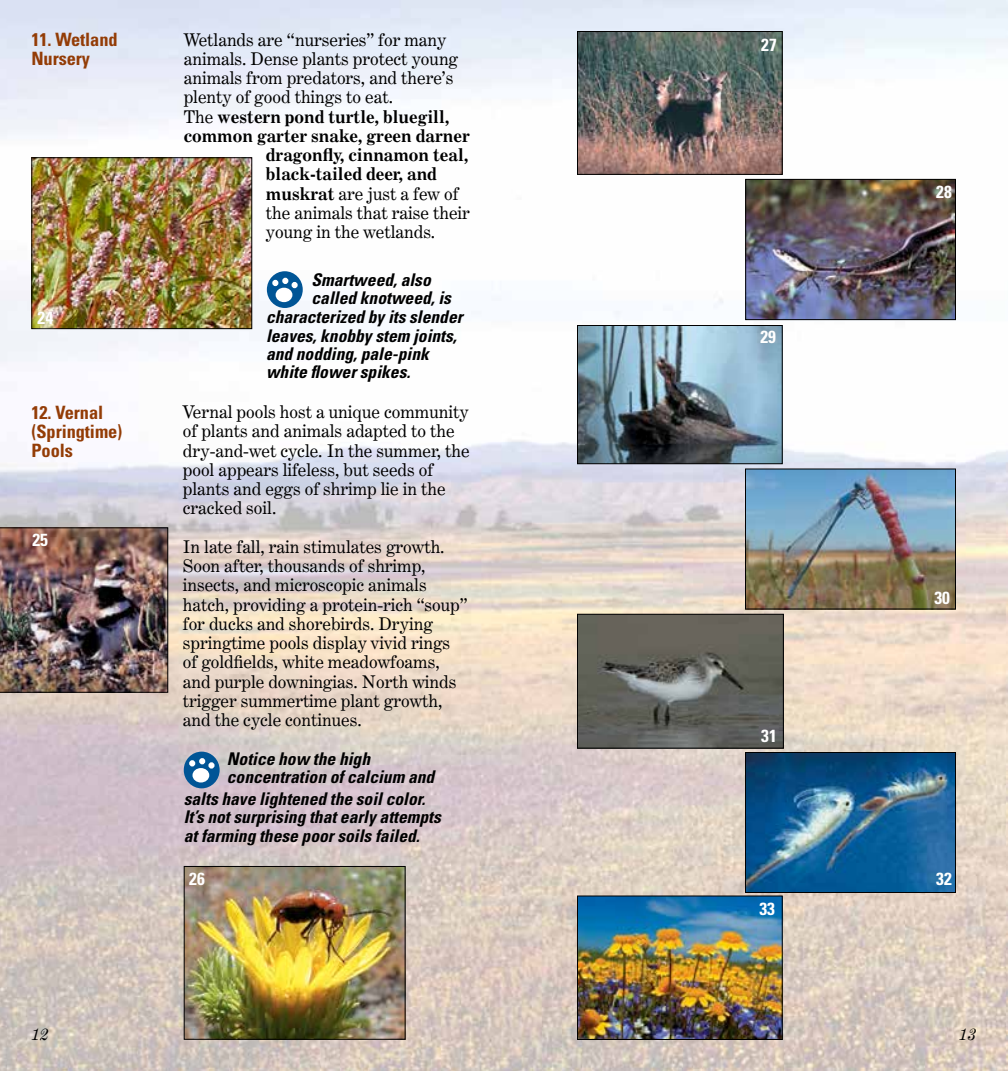
<style>
.page{position:relative;width:1008px;height:1071px;background:#fff}
.page>*{position:absolute;margin:0;border:0;box-sizing:border-box;transform-origin:0 0}
.t1{font:700 condensed 18.38px/19.2px "Univers";letter-spacing:-.005em;color:#933c06}
.t2{font:17.5px/19.2px "Century Expanded BT";color:#000}
.t3{font:italic 700 condensed 17.5px/18.4px "Univers";color:#000}
.t4{font:700 condensed 17.5px "Univers";color:#fff}
.t5{font:italic 17.5px "Century Expanded BT";color:#000}
.s1{font-weight:700}
</style>
<div class="page">
<img style="left:0;top:0;width:1008px;height:1071px">
<img style="left:186px;top:868px;width:217px;height:170px">
<div style="left:184px;top:866px;width:221px;height:174px;border:1px solid #000"></div>
<img style="left:579px;top:33px;width:201px;height:140px">
<div style="left:577px;top:31px;width:205px;height:144px;border:1px solid #000"></div>
<img style="left:747px;top:181px;width:207px;height:137px">
<div style="left:745px;top:179px;width:211px;height:141px;border:1px solid #000"></div>
<img style="left:747px;top:471px;width:207px;height:136px">
<div style="left:745px;top:469px;width:211px;height:140px;border:1px solid #000"></div>
<img style="left:579px;top:616px;width:203px;height:130px">
<div style="left:577px;top:614px;width:207px;height:134px;border:1px solid #000"></div>
<img style="left:747px;top:754px;width:207px;height:137px">
<div style="left:745px;top:752px;width:211px;height:141px;border:1px solid #000"></div>
<img style="left:579px;top:898px;width:201px;height:140px">
<div style="left:577px;top:896px;width:205px;height:144px;border:1px solid #000"></div>
<img style="left:579px;top:327px;width:201px;height:135px">
<div style="left:577px;top:325px;width:205px;height:139px;border:1px solid #000"></div>
<img style="left:34px;top:160px;width:216px;height:167px">
<div style="left:32px;top:158px;width:220px;height:171px;border:1px solid #000"></div>
<div style="left:22px;top:295px;width:47px;height:45px;background:#fff;opacity:.75"></div>
<div style="left:27px;top:300px;width:37px;height:34px;background:#fff;opacity:.75"></div>
<img style="left:0;top:528px;width:168px;height:164px">
<div style="left:185px;top:752px;width:34px;height:36px;background:#005596;border-radius:50%"></div>
<div style="left:184px;top:752px;width:36px;height:36px;border:2px solid #005596;border-radius:50%"></div>
<div style="left:193px;top:769px;width:15px;height:13px;background:#fff;border-radius:50%"></div>
<div style="left:193px;top:768px;width:16px;height:15px;border:2px solid #fff;border-radius:50%"></div>
<svg style="left:189px;top:758px;width:25px;height:9px"></svg>
<div style="left:208px;top:762px;width:7px;height:7px;border:2px solid #fff;border-radius:50%"></div>
<div style="left:268px;top:272px;width:34px;height:35px;background:#005596;border-radius:50%"></div>
<div style="left:267px;top:271px;width:36px;height:37px;border:2px solid #005596;border-radius:50%"></div>
<div style="left:277px;top:289px;width:15px;height:12px;background:#fff;border-radius:50%"></div>
<div style="left:276px;top:288px;width:16px;height:14px;border:2px solid #fff;border-radius:50%"></div>
<svg style="left:272px;top:278px;width:26px;height:10px"></svg>
<p class="t1" style="left:32px;top:30px;width:88px">11. Wetland<br>Nursery</p>
<p class="t2" style="left:184px;top:30px;width:287px">Wetlands are “nurseries” for many animals. Dense plants protect young animals from predators, and there’s plenty of good things to eat.<br>The <span class="s1">western pond turtle, bluegill, common garter snake, green darner</span></p>
<p class="t4" style="left:38px;top:307px;width:17px">24</p>
<p class="t1" style="left:32px;top:402px;width:92px">12. Vernal (Springtime)<br>Pools</p>
<p class="t4" style="left:32px;top:529px;width:17px">25</p>
<p class="t2" style="left:266px;top:145px;width:205px"><span class="s1">dragonfly, cinnamon teal, black-tailed deer, and muskrat</span> are just a few of the animals that raise their young in the wetlands.</p>
<p class="t3" style="left:312px;top:271px;width:121px">Smartweed, also</p>
<p class="t3" style="left:312px;top:289px;width:141px">called knotweed, is</p>
<p class="t3" style="left:266px;top:308px;width:198px">characterized by its slender</p>
<p class="t3" style="left:266px;top:326px;width:192px">leaves, knobby stem joints,</p>
<p class="t3" style="left:266px;top:345px;width:164px">and nodding, pale-pink</p>
<p class="t3" style="left:266px;top:363px;width:146px">white flower spikes.</p>
<p class="t2" style="left:183px;top:402px;width:288px">Vernal pools host a unique community of plants and animals adapted to the dry-and-wet cycle. In the summer, the pool appears lifeless, but seeds of plants and eggs of shrimp lie in the cracked soil.</p>
<p class="t2" style="left:183px;top:537px;width:286px">In late fall, rain stimulates growth.<br>Soon after, thousands of shrimp, insects, and microscopic animals hatch, providing a protein-rich “soup” for ducks and shorebirds. Drying springtime pools display vivid rings of goldfields, white meadowfoams, and purple downingias. North winds trigger summertime plant growth, and the cycle continues.</p>
<p class="t3" style="left:227px;top:749px;width:209px">Notice how the high concentration of calcium and</p>
<p class="t3" style="left:184px;top:789px;width:259px">salts have lightened the soil color.<br>It’s not surprising that early attempts at farming these poor soils failed.</p>
<p class="t4" style="left:189px;top:868px;width:17px">26</p>
<p class="t4" style="left:761px;top:34px;width:17px">27</p>
<p class="t4" style="left:760px;top:327px;width:17px">29</p>
<p class="t4" style="left:761px;top:725px;width:17px">31</p>
<p class="t4" style="left:760px;top:898px;width:17px">33</p>
<p class="t4" style="left:936px;top:181px;width:17px">28</p>
<p class="t4" style="left:934px;top:587px;width:17px">30</p>
<p class="t4" style="left:936px;top:868px;width:17px">32</p>
<p class="t5" style="left:31px;top:1023px;width:19px">12</p>
<p class="t5" style="left:959px;top:1023px;width:19px">13</p>
</div>
